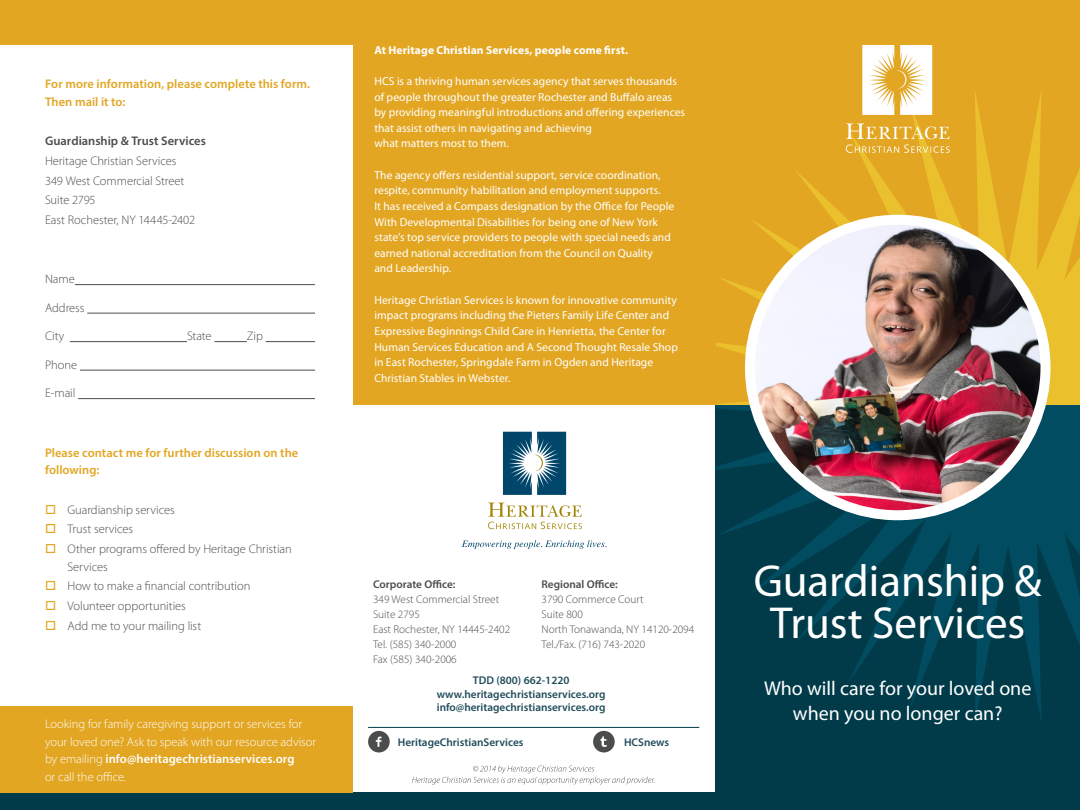
<style>
.page{position:relative;width:1080px;height:810px;background:#fff}
.page>*{position:absolute;margin:0;border:0;box-sizing:border-box;transform-origin:0 0}
.t1{font:45px/42.5px "Myriad Pro";color:#fff;text-align:center}
.t2{font:20px/25px "Myriad Pro";color:#fff;text-align:center}
.Content{font:300 12.5px/17.5px "Myriad Pro";letter-spacing:-.005em;color:#4b4c4d}
.t3{font:300 12.5px/17.5px "Myriad Pro";color:#fff}
.Subheads__color{font:600 12.5px/17.5px "Myriad Pro";color:#e2a623}
.t4{font:600 12.5px "Myriad Pro";color:#4b4c4d}
.Back_Cover_Text{font:11.5px/15.6px "Myriad Pro";letter-spacing:.005em;color:#fff}
.Back_Cover_Text-2{font:700 11.5px "Myriad Pro";letter-spacing:.01em;color:#fff}
.t5{font:300 11.25px "Myriad Pro";color:#4b4c4d}
.t6{font:600 11.25px "Myriad Pro";color:#214d5b}
.t7{font:600 11.25px "Myriad Pro";color:#4b4c4d}
.s1{font-weight:600}
</style>
<div class="page">
<div style="left:716px;top:0;width:364px;height:405px;background:#e2a623"></div>
<div style="left:716px;top:405px;width:364px;height:405px;background:#013b4a"></div>
<svg style="left:715px;top:89px;width:365px;height:633px"></svg>
<svg style="left:862px;top:45px;width:70px;height:70px"></svg>
<svg style="left:846px;top:123px;width:104px;height:30px"></svg>
<img style="left:750px;top:220px;width:296px;height:295px;border-radius:148px">
<div style="left:745px;top:215px;width:306px;height:305px;border:10px solid #fff;border-radius:50%"></div>
<div style="left:0;top:0;width:353px;height:45px;background:#e2a623"></div>
<hr style="left:75px;top:284px;width:240px;height:1px;background:#4b4c4d">
<hr style="left:87px;top:313px;width:228px;height:1px;background:#4b4c4d">
<hr style="left:70px;top:341px;width:117px;height:1px;background:#4b4c4d">
<hr style="left:214px;top:341px;width:33px;height:1px;background:#4b4c4d">
<hr style="left:266px;top:341px;width:49px;height:1px;background:#4b4c4d">
<hr style="left:80px;top:370px;width:235px;height:1px;background:#4b4c4d">
<hr style="left:78px;top:398px;width:237px;height:1px;background:#4b4c4d">
<div style="left:353px;top:0;width:363px;height:405px;background:#e2a623"></div>
<div style="left:0;top:793px;width:716px;height:17px;background:#013b4a"></div>
<svg style="left:368px;top:731px;width:22px;height:21px"></svg>
<svg style="left:593px;top:731px;width:22px;height:21px"></svg>
<hr style="left:368px;top:727px;width:331px;height:1px;background:#013b4a">
<svg style="left:503px;top:432px;width:63px;height:63px"></svg>
<svg style="left:488px;top:503px;width:94px;height:26px"></svg>
<svg style="left:462px;top:540px;width:144px;height:9px"></svg>
<div style="left:0;top:707px;width:353px;height:86px;background:#e2a623"></div>
<svg style="left:412px;top:765px;width:243px;height:20px"></svg>
<p class="Subheads__color" style="left:45px;top:75px;width:267px">For more information, please complete this form.<br>Then mail it to:</p>
<p class="t4" style="left:45px;top:133px;width:162px">Guardianship &amp; Trust Services</p>
<p class="Content" style="left:45px;top:152px;width:133px">Heritage Christian Services</p>
<p class="Content" style="left:45px;top:172px;width:141px">349 West Commercial Street</p>
<p class="Content" style="left:45px;top:191px;width:52px">Suite 2795</p>
<p class="Content" style="left:45px;top:211px;width:152px">East Rochester, NY 14445-2402</p>
<p class="Content" style="left:45px;top:270px;width:31px">Name</p>
<p class="Content" style="left:45px;top:299px;width:41px">Address</p>
<p class="Content" style="left:45px;top:327px;width:21px">City</p>
<p class="Content" style="left:187px;top:327px;width:26px">State</p>
<p class="Content" style="left:247px;top:327px;width:18px">Zip</p>
<p class="Content" style="left:45px;top:356px;width:34px">Phone</p>
<p class="Content" style="left:45px;top:384px;width:32px">E-mail</p>
<p class="Subheads__color" style="left:45px;top:443px;width:255px">Please contact me for further discussion on the following:</p>
<p class="Content" style="left:68px;top:501px;width:109px">Guardianship services</p>
<p class="Content" style="left:68px;top:520px;width:67px">Trust services</p>
<p class="Content" style="left:68px;top:540px;width:226px">Other programs offered by Heritage Christian<br>Services</p>
<p class="Content" style="left:68px;top:577px;width:185px">How to make a financial contribution</p>
<p class="Content" style="left:68px;top:597px;width:120px">Volunteer opportunities</p>
<p class="Content" style="left:68px;top:617px;width:135px">Add me to your mailing list</p>
<p class="t3" style="left:45px;top:715px;width:273px">Looking for family caregiving support or services for your loved one? Ask to speak with our resource advisor by emailing <span class="s1">info@heritagechristianservices.org<br></span>or call the office.</p>
<p class="Back_Cover_Text-2" style="left:374px;top:42px;width:255px">At Heritage Christian Services, people come first.</p>
<p class="Back_Cover_Text" style="left:374px;top:73px;width:312px">HCS is a thriving human services agency that serves thousands of people throughout the greater Rochester and Buffalo areas by providing meaningful introductions and offering experiences that assist others in navigating and achieving<br>what matters most to them.</p>
<p class="Back_Cover_Text" style="left:374px;top:167px;width:302px">The agency offers residential support, service coordination, respite, community habilitation and employment supports.<br>It has received a Compass designation by the Office for People With Developmental Disabilities for being one of New York state’s top service providers to people with special needs and earned national accreditation from the Council on Quality and Leadership.</p>
<p class="Back_Cover_Text" style="left:374px;top:292px;width:305px">Heritage Christian Services is known for innovative community impact programs including the Pieters Family Life Center and Expressive Beginnings Child Care in Henrietta, the Center for Human Services Education and A Second Thought Resale Shop in East Rochester, Springdale Farm in Ogden and Heritage Christian Stables in Webster.</p>
<p class="t7" style="left:373px;top:577px;width:84px">Corporate Office:</p>
<p class="t5" style="left:373px;top:593px;width:128px">349 West Commercial Street</p>
<p class="t5" style="left:373px;top:608px;width:48px">Suite 2795</p>
<p class="t5" style="left:373px;top:623px;width:139px">East Rochester, NY 14445-2402</p>
<p class="t5" style="left:373px;top:638px;width:85px">Tel. (585) 340-2000</p>
<p class="t5" style="left:373px;top:653px;width:85px">Fax (585) 340-2006</p>
<p class="t7" style="left:542px;top:577px;width:78px">Regional Office:</p>
<p class="t5" style="left:542px;top:593px;width:104px">3790 Commerce Court</p>
<p class="t5" style="left:542px;top:608px;width:43px">Suite 800</p>
<p class="t5" style="left:542px;top:623px;width:154px">North Tonawanda, NY 14120-2094</p>
<p class="t5" style="left:542px;top:638px;width:105px">Tel./Fax. (716) 743-2020</p>
<p class="t6" style="left:473px;top:673px;width:98px">TDD (800) 662-1220</p>
<p class="t6" style="left:437px;top:687px;width:170px">www.heritagechristianservices.org</p>
<p class="t6" style="left:437px;top:700px;width:170px">info@heritagechristianservices.org</p>
<p class="t6" style="left:398px;top:735px;width:127px">HeritageChristianServices</p>
<p class="t6" style="left:624px;top:735px;width:47px">HCSnews</p>
<p class="t1" style="left:754px;top:559px;width:290px">Guardianship &amp;<br>Trust Services</p>
<p class="t2" style="left:764px;top:675px;width:269px">Who will care for your loved one when you no longer can?</p>
</div>
